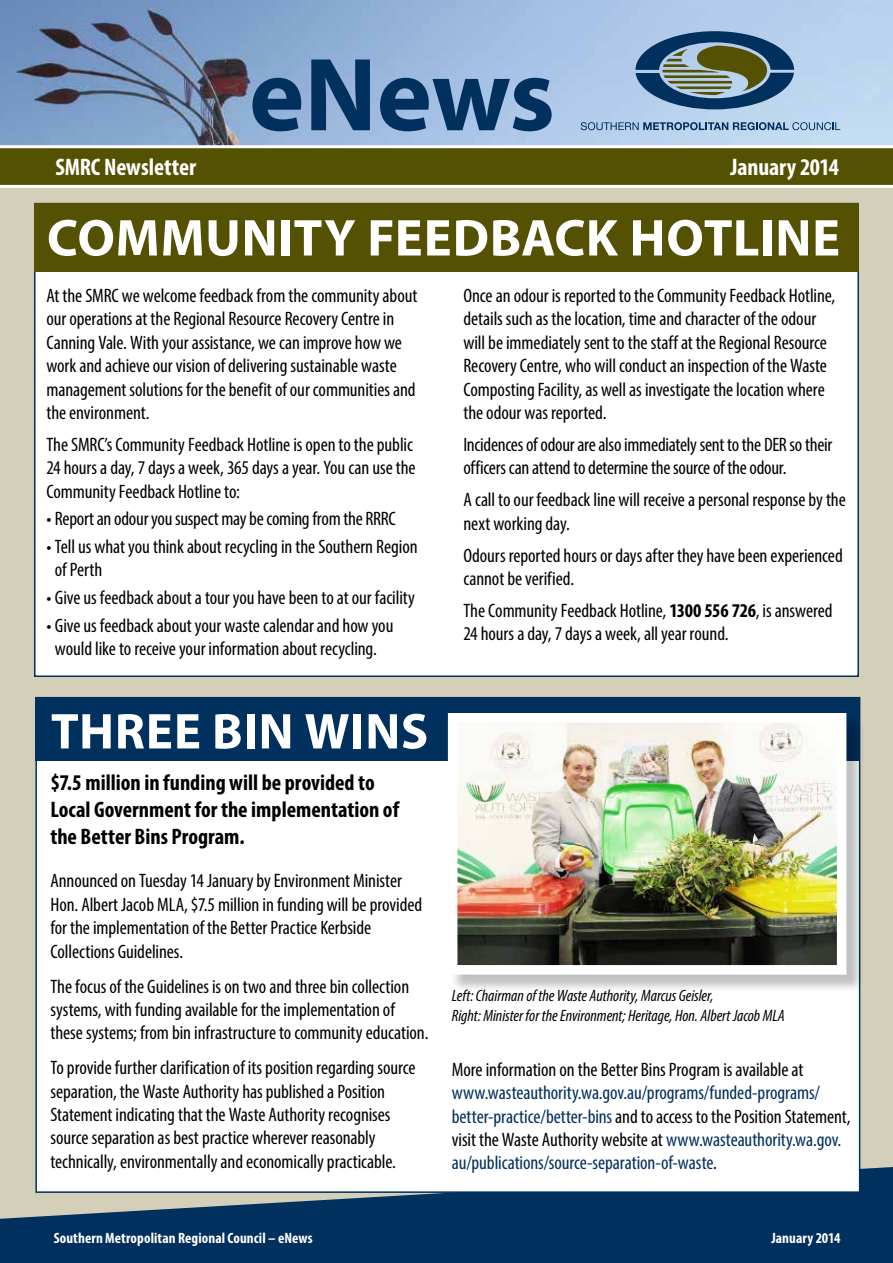
<style>
.page{position:relative;width:893px;height:1263px;background:#fff}
.page>*{position:absolute;margin:0;border:0;box-sizing:border-box;transform-origin:0 0}
.t1{font:700 105px "Myriad Pro";letter-spacing:-.005em;color:#00305e}
.t2{font:700 52.2px "Myriad Pro";letter-spacing:.01em;color:#fff}
.t3{font:700 50.7px "Myriad Pro";letter-spacing:.015em;color:#fff}
.t4{font:700 condensed 24px "Myriad Pro";color:#fff}
.t5{font:700 condensed 22.5px/27px "Myriad Pro";color:#000}
.t6{font:condensed 19.5px/23.4px "Myriad Pro";letter-spacing:-.005em;color:#000}
.t7{font:condensed 19.5px/23.4px "Myriad Pro";letter-spacing:-.005em;color:#00305e}
.t8{font:italic condensed 16.5px/19.8px "Myriad Pro";letter-spacing:-.005em;color:#000}
.t9{font:700 condensed 15px "Myriad Pro";letter-spacing:.005em;color:#fff}
.s1{font-weight:700}
.s2{color:#000}
</style>
<div class="page">
<div style="left:0;top:160px;width:893px;height:1096px;background:#d3cfb8"></div>
<img style="left:0;top:0;width:893px;height:145px">
<svg style="left:0;top:145px;width:893px;height:43px;background:#6d6a26"></svg>
<svg style="left:0;top:1167px;width:893px;height:96px;background:#154067"></svg>
<svg style="left:635px;top:31px;width:159px;height:78px;background:#5d7987"></svg>
<svg style="left:581px;top:122px;width:259px;height:8px;background:#7093b4"></svg>
<div style="left:34px;top:203px;width:825px;height:474px;background:#fff;border:2px solid #00305e"></div>
<div style="left:34px;top:203px;width:825px;height:69px;background:#555102"></div>
<div style="left:36px;top:698px;width:824px;height:494px;background:#fff"></div>
<div style="left:35px;top:697px;width:825px;height:63px;background:#00305e"></div>
<div style="left:450px;top:715px;width:415px;height:278px;background:#000;opacity:.25"></div>
<img style="left:459px;top:724px;width:376px;height:239px">
<div style="left:448px;top:713px;width:398px;height:261px;border:10px solid #fff"></div>
<h1 class="t1" style="left:249px;top:26px;width:307px">eNews</h1>
<p class="t4" style="left:56px;top:152px;width:142px">SMRC Newsletter</p>
<p class="t4" style="left:730px;top:152px;width:110px">January 2014</p>
<h2 class="t2" style="left:47px;top:204px;width:795px">COMMUNITY FEEDBACK HOTLINE</h2>
<p class="t6" style="left:46px;top:284px;width:373px">At the SMRC we welcome feedback from the community about our operations at the Regional Resource Recovery Centre in Canning Vale. With your assistance, we can improve how we work and achieve our vision of delivering sustainable waste management solutions for the benefit of our communities and the environment.</p>
<p class="t6" style="left:46px;top:433px;width:371px">The SMRC’s Community Feedback Hotline is open to the public<br>24 hours a day, 7 days a week, 365 days a year. You can use the<br>Community Feedback Hotline to:</p>
<p class="t6" style="left:46px;top:507px;width:351px">• Report an odour you suspect may be coming from the RRRC</p>
<p class="t6" style="left:55px;top:535px;width:364px;text-indent:-9px">• Tell us what you think about recycling in the Southern Region of Perth</p>
<p class="t6" style="left:46px;top:586px;width:370px">• Give us feedback about a tour you have been to at our facility</p>
<p class="t6" style="left:46px;top:613px;width:348px;text-align:center">• Give us feedback about your waste calendar and how you would like to receive your information about recycling.</p>
<h3 class="t3" style="left:51px;top:698px;width:379px">THREE BIN WINS</h3>
<p class="t6" style="left:463px;top:284px;width:373px">Once an odour is reported to the Community Feedback Hotline, details such as the location, time and character of the odour will be immediately sent to the staff at the Regional Resource Recovery Centre, who will conduct an inspection of the Waste Composting Facility, as well as investigate the location where the odour was reported.</p>
<p class="t6" style="left:463px;top:433px;width:370px">Incidences of odour are also immediately sent to the DER so their officers can attend to determine the source of the odour.</p>
<p class="t6" style="left:463px;top:488px;width:384px">A call to our feedback line will receive a personal response by the next working day.</p>
<p class="t6" style="left:463px;top:543px;width:381px">Odours reported hours or days after they have been experienced cannot be verified.</p>
<p class="t6" style="left:463px;top:598px;width:371px">The Community Feedback Hotline, <span class="s1">1300 556 726</span>, is answered<br>24 hours a day, 7 days a week, all year round.</p>
<p class="t5" style="left:50px;top:769px;width:350px">$7.5 million in funding will be provided to<br>Local Government for the implementation of the Better Bins Program.</p>
<p class="t6" style="left:50px;top:869px;width:373px">Announced on Tuesday 14 January by Environment Minister Hon. Albert Jacob MLA, $7.5 million in funding will be provided for the implementation of the Better Practice Kerbside Collections Guidelines.</p>
<p class="t6" style="left:50px;top:974px;width:379px">The focus of the Guidelines is on two and three bin collection systems, with funding available for the implementation of these systems; from bin infrastructure to community education.</p>
<p class="t6" style="left:50px;top:1056px;width:367px">To provide further clarification of its position regarding source separation, the Waste Authority has published a Position Statement indicating that the Waste Authority recognises source separation as best practice wherever reasonably technically, environmentally and economically practicable.</p>
<p class="t6" style="left:452px;top:1057px;width:353px">More information on the Better Bins Program is available at</p>
<p class="t8" style="left:452px;top:985px;width:334px">Left: Chairman of the Waste Authority, Marcus Geisler,<br>Right: Minister for the Environment; Heritage, Hon. Albert Jacob MLA</p>
<p class="t7" style="left:452px;top:1081px;width:400px">www.wasteauthority.wa.gov.au/programs/funded-programs/ better-practice/better-bins <span class="s2">and to access to the Position Statement, visit the Waste Authority website at</span> www.wasteauthority.wa.gov. au/publications/source-separation-of-waste<span class="s2">.</span></p>
<p class="t9" style="left:54px;top:1228px;width:260px">Southern Metropolitan Regional Council – eNews</p>
<p class="t9" style="left:771px;top:1228px;width:70px">January 2014</p>
</div>
